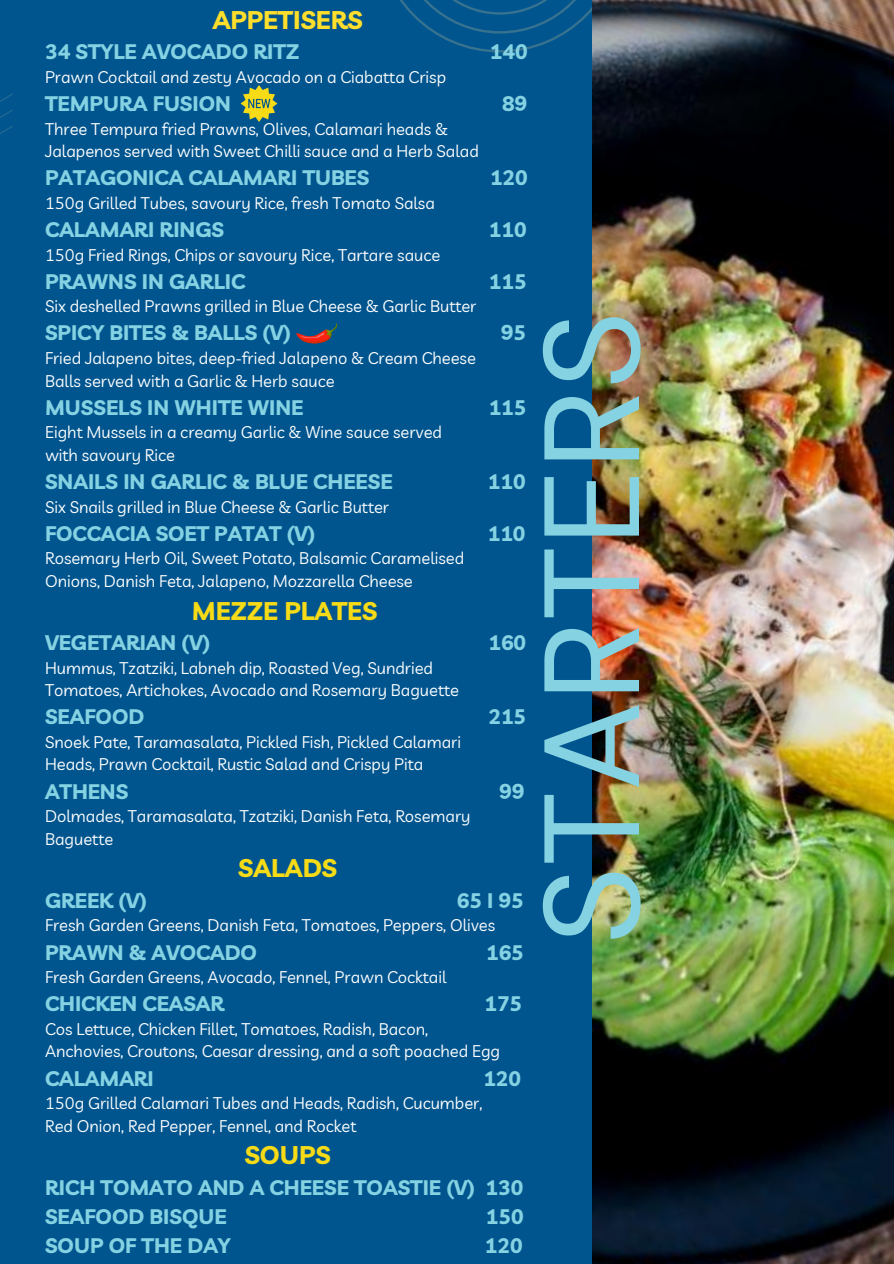
<style>
.page{position:relative;width:894px;height:1264px;background:#fff}
.page>*{position:absolute;margin:0;border:0;box-sizing:border-box;transform-origin:0 0}
.t1{font:135px "DM Sans";color:#84d2e2}
.t2{font:700 25.5px "Livvic";color:#f7db17}
.t3{font:700 25.5px "Livvic";color:#ffdf2b}
.t4{font:700 21px/29.2px "Livvic";color:#84d2e2}
.t5{font:16.5px/22.5px "Livvic";color:#fff}
</style>
<div class="page">
<div style="left:0;top:0;width:893px;height:1263px;background:#00558f"></div>
<svg style="left:400px;top:0;width:192px;height:52px"></svg>
<svg style="left:0;top:93px;width:13px;height:41px"></svg>
<img style="left:592px;top:0;width:301px;height:1263px">
<svg style="left:240px;top:85px;width:37px;height:37px"></svg>
<svg style="left:296px;top:323px;width:41px;height:20px"></svg>
<h2 class="t3" style="left:213px;top:0;width:151px">APPETISERS</h2>
<p class="t4" style="left:45px;top:35px;width:256px">34 STYLE AVOCADO RITZ</p>
<p class="t4" style="left:489px;top:35px;width:39px">140</p>
<p class="t5" style="left:45px;top:65px;width:402px">Prawn Cocktail and zesty Avocado on a Ciabatta Crisp</p>
<p class="t4" style="left:45px;top:87px;width:187px">TEMPURA FUSION</p>
<p class="t4" style="left:502px;top:87px;width:27px">89</p>
<p class="t5" style="left:45px;top:116px;width:435px">Three Tempura fried Prawns, Olives, Calamari heads &amp;<br>Jalapenos served with Sweet Chilli sauce and a Herb Salad</p>
<p class="t4" style="left:45px;top:161px;width:325px">PATAGONICA CALAMARI TUBES</p>
<p class="t4" style="left:490px;top:161px;width:39px">120</p>
<p class="t5" style="left:45px;top:191px;width:391px">150g Grilled Tubes, savoury Rice, fresh Tomato Salsa</p>
<p class="t4" style="left:45px;top:213px;width:180px">CALAMARI RINGS</p>
<p class="t4" style="left:488px;top:213px;width:39px">110</p>
<p class="t5" style="left:45px;top:242px;width:396px">150g Fried Rings, Chips or savoury Rice, Tartare sauce</p>
<p class="t4" style="left:45px;top:265px;width:202px">PRAWNS IN GARLIC</p>
<p class="t4" style="left:489px;top:265px;width:39px">115</p>
<p class="t5" style="left:45px;top:294px;width:433px">Six deshelled Prawns grilled in Blue Cheese &amp; Garlic Butter</p>
<p class="t4" style="left:45px;top:316px;width:247px">SPICY BITES &amp; BALLS (V)</p>
<p class="t4" style="left:501px;top:316px;width:27px">95</p>
<p class="t5" style="left:45px;top:346px;width:432px">Fried Jalapeno bites, deep-fried Jalapeno &amp; Cream Cheese<br>Balls served with a Garlic &amp; Herb sauce</p>
<p class="t4" style="left:45px;top:391px;width:260px">MUSSELS IN WHITE WINE</p>
<p class="t4" style="left:488px;top:391px;width:39px">115</p>
<p class="t5" style="left:45px;top:420px;width:398px">Eight Mussels in a creamy Garlic &amp; Wine sauce served with savoury Rice</p>
<p class="t4" style="left:45px;top:465px;width:349px">SNAILS IN GARLIC &amp; BLUE CHEESE</p>
<p class="t4" style="left:487px;top:465px;width:39px">110</p>
<p class="t5" style="left:45px;top:494px;width:345px">Six Snails grilled in Blue Cheese &amp; Garlic Butter</p>
<p class="t4" style="left:45px;top:517px;width:272px">FOCCACIA SOET PATAT (V)</p>
<p class="t4" style="left:487px;top:517px;width:39px">110</p>
<p class="t5" style="left:45px;top:546px;width:420px">Rosemary Herb Oil, Sweet Potato, Balsamic Caramelised<br>Onions, Danish Feta, Jalapeno, Mozzarella Cheese</p>
<h2 class="t2" style="left:192px;top:590px;width:187px">MEZZE PLATES</h2>
<p class="t4" style="left:45px;top:626px;width:166px">VEGETARIAN (V)</p>
<p class="t4" style="left:488px;top:626px;width:39px">160</p>
<p class="t5" style="left:45px;top:655px;width:415px">Hummus, Tzatziki, Labneh dip, Roasted Veg, Sundried<br>Tomatoes, Artichokes, Avocado and Rosemary Baguette</p>
<p class="t4" style="left:45px;top:700px;width:101px">SEAFOOD</p>
<p class="t4" style="left:488px;top:700px;width:39px">215</p>
<p class="t5" style="left:45px;top:729px;width:417px">Snoek Pate, Taramasalata, Pickled Fish, Pickled Calamari<br>Heads, Prawn Cocktail, Rustic Salad and Crispy Pita</p>
<p class="t4" style="left:45px;top:774px;width:85px">ATHENS</p>
<p class="t4" style="left:499px;top:774px;width:27px">99</p>
<p class="t5" style="left:45px;top:804px;width:427px">Dolmades, Taramasalata, Tzatziki, Danish Feta, Rosemary<br>Baguette</p>
<h2 class="t2" style="left:238px;top:848px;width:100px">SALADS</h2>
<p class="t4" style="left:45px;top:883px;width:103px">GREEK (V)</p>
<p class="t4" style="left:456px;top:883px;width:68px">65 I 95</p>
<p class="t5" style="left:45px;top:913px;width:451px">Fresh Garden Greens, Danish Feta, Tomatoes, Peppers, Olives</p>
<p class="t4" style="left:45px;top:935px;width:213px">PRAWN &amp; AVOCADO</p>
<p class="t4" style="left:486px;top:935px;width:39px">165</p>
<p class="t5" style="left:45px;top:965px;width:403px">Fresh Garden Greens, Avocado, Fennel, Prawn Cocktail</p>
<p class="t4" style="left:45px;top:987px;width:180px">CHICKEN CEASAR</p>
<p class="t4" style="left:484px;top:987px;width:39px">175</p>
<p class="t5" style="left:45px;top:1016px;width:456px">Cos Lettuce, Chicken Fillet, Tomatoes, Radish, Bacon,<br>Anchovies, Croutons, Caesar dressing, and a soft poached Egg</p>
<p class="t4" style="left:45px;top:1061px;width:110px">CALAMARI</p>
<p class="t4" style="left:483px;top:1061px;width:39px">120</p>
<p class="t5" style="left:45px;top:1091px;width:439px">150g Grilled Calamari Tubes and Heads, Radish, Cucumber,<br>Red Onion, Red Pepper, Fennel, and Rocket</p>
<h2 class="t2" style="left:244px;top:1135px;width:88px">SOUPS</h2>
<p class="t4" style="left:45px;top:1170px;width:479px">RICH TOMATO AND A CHEESE TOASTIE (V) 130<br>SEAFOOD BISQUE</p>
<p class="t4" style="left:486px;top:1199px;width:39px">150</p>
<p class="t4" style="left:45px;top:1229px;width:187px">SOUP OF THE DAY</p>
<p class="t4" style="left:485px;top:1229px;width:39px">120</p>
<h1 class="t1" style="left:508px;top:944px;width:635px;rotate:-90deg">STARTERS</h1>
</div>
